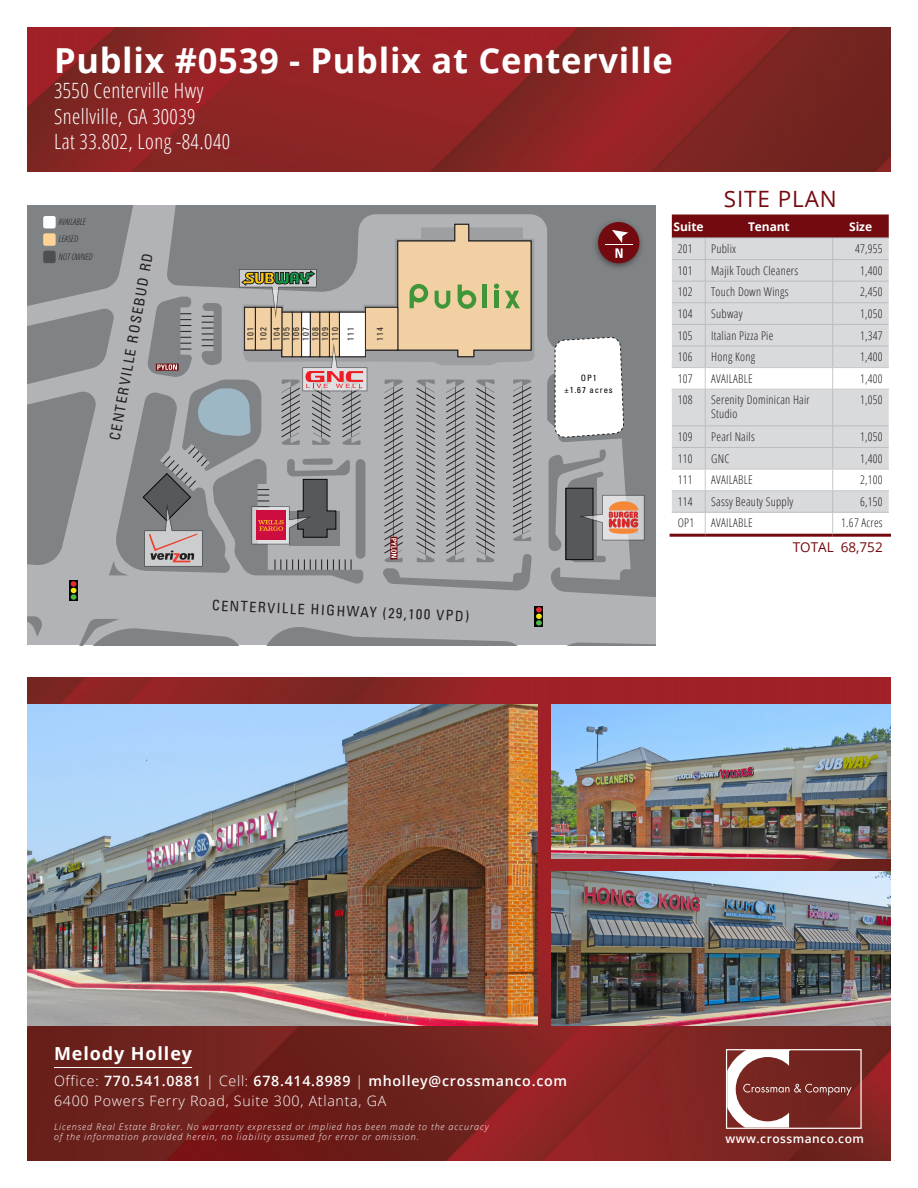
<style>
.page{position:relative;width:918px;height:1188px;background:#fff}
.page>*{position:absolute;margin:0;border:0;box-sizing:border-box;transform-origin:0 0}
.t1{font:700 34.5px "Open Sans";letter-spacing:.02em;color:#fff}
.Site_Plan_Header{font:22.5px "Open Sans";letter-spacing:.04em;color:#730a10}
.t2{font:300 condensed 21px/25.5px "Open Sans";letter-spacing:.02em;color:#fff}
.t3{font:700 18px "Open Sans";letter-spacing:.05em;color:#fff}
.t4{font:300 14.25px/19.5px "Open Sans";letter-spacing:.05em;color:#fff}
.t5{font:condensed 14.25px "Univers";color:#231f20}
.Rent_Roll_Size_Total{font:13.5px "Open Sans";color:#730a10}
.Rent_Roll_Cells{font:300 condensed 12px/13.5px "Open Sans";letter-spacing:.02em;color:#231f20}
.Rent_Roll_Cells_Size{font:300 condensed 12px "Open Sans";letter-spacing:.02em;color:#231f20}
.t6{font:600 12px "Open Sans";letter-spacing:.04em;color:#fff}
.Rent_Roll_Header{font:700 12px "Open Sans";letter-spacing:-.01em;color:#fff}
.t7{font:italic 300 9px/10.5px "Open Sans";letter-spacing:.1em;color:#fff}
.t8{font:italic 300 condensed 9px "Open Sans";color:#231f20}
.t9{font:condensed 8.7px/9.8px "Univers";letter-spacing:.1em;color:#231f20;text-align:justify}
.t10{font:condensed 8.7px/11.2px "Univers";letter-spacing:.1em;color:#000;text-align:center}
.s1{font-weight:600}
</style>
<div class="page">
<img style="left:27px;top:27px;width:864px;height:1134px">
<hr style="left:54px;top:1067px;width:138px;height:1px;background:#fff">
<svg style="left:726px;top:1049px;width:136px;height:80px"></svg>
<div style="left:0;top:173px;width:918px;height:504px;background:#fff"></div>
<div style="left:27px;top:205px;width:629px;height:440px;background:#b2b3b7"></div>
<svg style="left:535px;top:205px;width:121px;height:392px;fill:#808385"></svg>
<svg style="left:569px;top:642px;width:87px;height:3px"></svg>
<svg style="left:267px;top:627px;width:249px;height:18px"></svg>
<svg style="left:80px;top:619px;width:158px;height:26px"></svg>
<svg style="left:27px;top:616px;width:15px;height:21px"></svg>
<img style="left:590px;top:215px;width:58px;height:59px">
<div style="left:598px;top:222px;width:41px;height:41px;background:#730a10;border-radius:50%"></div>
<svg style="left:605px;top:230px;width:28px;height:28px"></svg>
<div style="left:69px;top:580px;width:9px;height:21px;background:#050504"></div>
<div style="left:535px;top:606px;width:8px;height:21px;background:#050504"></div>
<svg style="left:536px;top:607px;width:6px;height:19px"></svg>
<svg style="left:27px;top:205px;width:508px;height:395px"></svg>
<svg style="left:549px;top:449px;width:95px;height:113px"></svg>
<svg style="left:554px;top:337px;width:70px;height:101px"></svg>
<div style="left:43px;top:216px;width:13px;height:12px;background:#fff;border-radius:2px"></div>
<div style="left:43px;top:233px;width:13px;height:13px;background:#fed395;border-radius:2px"></div>
<div style="left:43px;top:251px;width:13px;height:12px;background:#4e4f50;border-radius:2px"></div>
<hr style="left:670px;top:534px;width:35px;height:3px;background:#730a10">
<hr style="left:833px;top:534px;width:58px;height:3px;background:#730a10">
<svg style="left:672px;top:214px;width:217px;height:323px"></svg>
<hr style="left:672px;top:259px;width:33px;height:1px;background:#bcbdc0">
<hr style="left:705px;top:259px;width:128px;height:1px;background:#bcbdc0">
<hr style="left:833px;top:259px;width:56px;height:1px;background:#bcbdc0">
<hr style="left:672px;top:512px;width:33px;height:1px;background:#bcbdc0">
<hr style="left:705px;top:512px;width:128px;height:1px;background:#bcbdc0">
<hr style="left:833px;top:512px;width:56px;height:1px;background:#bcbdc0">
<hr style="left:672px;top:367px;width:33px;height:1px;background:#c7c8ca">
<hr style="left:705px;top:367px;width:128px;height:1px;background:#c7c8ca">
<hr style="left:833px;top:367px;width:56px;height:1px;background:#c7c8ca">
<hr style="left:672px;top:389px;width:33px;height:1px;background:#c7c8ca">
<hr style="left:705px;top:389px;width:128px;height:1px;background:#c7c8ca">
<hr style="left:833px;top:389px;width:56px;height:1px;background:#c7c8ca">
<hr style="left:672px;top:469px;width:33px;height:1px;background:#c7c8ca">
<hr style="left:705px;top:469px;width:128px;height:1px;background:#c7c8ca">
<hr style="left:833px;top:469px;width:56px;height:1px;background:#c7c8ca">
<hr style="left:672px;top:490px;width:33px;height:1px;background:#c7c8ca">
<hr style="left:705px;top:490px;width:128px;height:1px;background:#c7c8ca">
<hr style="left:833px;top:490px;width:56px;height:1px;background:#c7c8ca">
<img style="left:27px;top:704px;width:511px;height:322px">
<img style="left:551px;top:704px;width:340px;height:154px">
<img style="left:551px;top:872px;width:340px;height:154px">
<h1 class="t1" style="left:54px;top:36px;width:620px">Publix #0539 - Publix at Centerville</h1>
<h3 class="t2" style="left:54px;top:77px;width:178px">3550 Centerville Hwy<br>Snellville, GA 30039<br>Lat 33.802, Long -84.040</h3>
<p class="Site_Plan_Header" style="left:724px;top:183px;width:115px">SITE PLAN</p>
<p class="t8" style="left:59px;top:216px;width:28px">AVAILABLE</p>
<p class="t8" style="left:59px;top:233px;width:21px">LEASED</p>
<p class="t8" style="left:59px;top:250px;width:36px">NOT OWNED</p>
<p class="t5" style="left:106px;top:439px;width:191px;rotate:-80deg">CENTERVILLE ROSEBUD RD</p>
<p class="t9" style="left:244px;top:341px;width:15px;line-height:13px;rotate:-90deg">101<br>102<br>104</p>
<p class="t9" style="left:281px;top:341px;width:15px;rotate:-90deg">105<br>106<br>107<br>108<br>109<br>110</p>
<p class="t9" style="left:346px;top:341px;width:15px;rotate:-90deg">111</p>
<p class="t9" style="left:375px;top:341px;width:15px;rotate:-90deg">114</p>
<p class="t5" style="left:212px;top:597px;width:259px;rotate:2deg">CENTERVILLE HIGHWAY (29,100 VPD)</p>
<p class="t10" style="left:565px;top:373px;width:50px">OP1<br>±1.67 acres</p>
<p class="Rent_Roll_Header" style="left:674px;top:218px;width:31px">Suite</p>
<p class="Rent_Roll_Header" style="left:748px;top:218px;width:43px">Tenant</p>
<p class="Rent_Roll_Header" style="left:849px;top:218px;width:24px">Size</p>
<p class="Rent_Roll_Cells" style="left:678px;top:242px;width:16px">201</p>
<p class="Rent_Roll_Cells" style="left:711px;top:242px;width:26px">Publix</p>
<p class="Rent_Roll_Cells_Size" style="left:855px;top:241px;width:29px">47,955</p>
<p class="Rent_Roll_Cells" style="left:678px;top:263px;width:16px">101</p>
<p class="Rent_Roll_Cells" style="left:711px;top:263px;width:89px">Majik Touch Cleaners</p>
<p class="Rent_Roll_Cells_Size" style="left:860px;top:262px;width:24px">1,400</p>
<p class="Rent_Roll_Cells" style="left:678px;top:285px;width:16px">102</p>
<p class="Rent_Roll_Cells" style="left:711px;top:285px;width:79px">Touch Down Wings</p>
<p class="Rent_Roll_Cells_Size" style="left:860px;top:284px;width:24px">2,450</p>
<p class="Rent_Roll_Cells" style="left:678px;top:306px;width:16px">104</p>
<p class="Rent_Roll_Cells" style="left:711px;top:306px;width:33px">Subway</p>
<p class="Rent_Roll_Cells_Size" style="left:860px;top:305px;width:24px">1,050</p>
<p class="Rent_Roll_Cells" style="left:678px;top:328px;width:16px">105</p>
<p class="Rent_Roll_Cells" style="left:711px;top:328px;width:64px">Italian Pizza Pie</p>
<p class="Rent_Roll_Cells_Size" style="left:860px;top:327px;width:24px">1,347</p>
<p class="Rent_Roll_Cells" style="left:678px;top:350px;width:16px">106</p>
<p class="Rent_Roll_Cells" style="left:711px;top:350px;width:45px">Hong Kong</p>
<p class="Rent_Roll_Cells_Size" style="left:860px;top:349px;width:24px">1,400</p>
<p class="Rent_Roll_Cells" style="left:678px;top:371px;width:16px">107</p>
<p class="Rent_Roll_Cells" style="left:711px;top:371px;width:43px">AVAILABLE</p>
<p class="Rent_Roll_Cells_Size" style="left:860px;top:370px;width:24px">1,400</p>
<p class="Rent_Roll_Cells" style="left:678px;top:393px;width:16px">108</p>
<p class="Rent_Roll_Cells" style="left:711px;top:393px;width:100px">Serenity Dominican Hair<br>Studio</p>
<p class="Rent_Roll_Cells_Size" style="left:860px;top:392px;width:24px">1,050</p>
<p class="Rent_Roll_Cells" style="left:678px;top:430px;width:16px">109</p>
<p class="Rent_Roll_Cells" style="left:711px;top:430px;width:45px">Pearl Nails</p>
<p class="Rent_Roll_Cells_Size" style="left:860px;top:429px;width:24px">1,050</p>
<p class="Rent_Roll_Cells" style="left:678px;top:451px;width:16px">110</p>
<p class="Rent_Roll_Cells" style="left:711px;top:451px;width:20px">GNC</p>
<p class="Rent_Roll_Cells_Size" style="left:860px;top:450px;width:24px">1,400</p>
<p class="Rent_Roll_Cells" style="left:678px;top:473px;width:16px">111</p>
<p class="Rent_Roll_Cells" style="left:711px;top:473px;width:43px">AVAILABLE</p>
<p class="Rent_Roll_Cells_Size" style="left:860px;top:472px;width:24px">2,100</p>
<p class="Rent_Roll_Cells" style="left:678px;top:494px;width:16px">114</p>
<p class="Rent_Roll_Cells" style="left:711px;top:494px;width:84px">Sassy Beauty Supply</p>
<p class="Rent_Roll_Cells_Size" style="left:860px;top:493px;width:24px">6,150</p>
<p class="Rent_Roll_Cells" style="left:678px;top:516px;width:18px">OP1</p>
<p class="Rent_Roll_Cells" style="left:711px;top:516px;width:43px">AVAILABLE</p>
<p class="Rent_Roll_Cells_Size" style="left:841px;top:515px;width:43px">1.67 Acres</p>
<p class="Rent_Roll_Size_Total" style="left:793px;top:537px;width:91px">TOTAL 68,752</p>
<h3 class="t3" style="left:54px;top:1041px;width:140px">Melody Holley</h3>
<p class="t4" style="left:54px;top:1071px;width:515px">Office: <span class="s1">770.541.0881</span> | Cell: <span class="s1">678.414.8989</span> | <span class="s1">mholley@crossmanco.com<br></span>6400 Powers Ferry Road, Suite 300, Atlanta, GA</p>
<p class="t7" style="left:54px;top:1121px;width:436px">Licensed Real Estate Broker. No warranty expressed or implied has been made to the accuracy of the information provided herein, no liability assumed for error or omission.</p>
<p class="t6" style="left:726px;top:1130px;width:140px">www.crossmanco.com</p>
</div>
